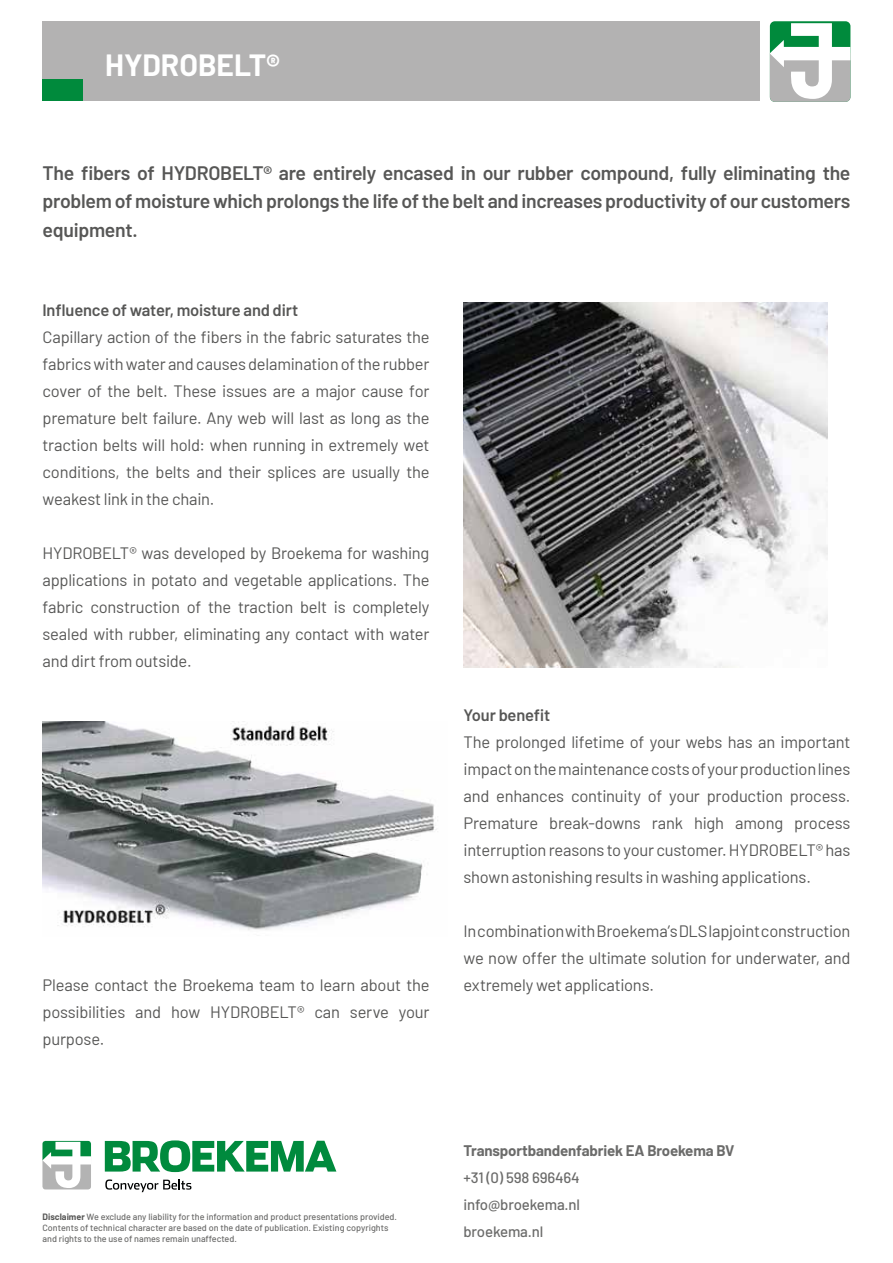
<style>
.page{position:relative;width:893px;height:1263px;background:#fff}
.page>*{position:absolute;margin:0;border:0;box-sizing:border-box;transform-origin:0 0}
.t1{font:700 30px "Barlow";color:#fff}
.t2{font:600 19.5px/28.5px "Barlow";letter-spacing:-.015em;color:#575756;text-align:justify}
.t3{font:16.5px/27px "Barlow";letter-spacing:-.015em;color:#575756;text-align:justify}
.t4{font:600 16.5px "Barlow";letter-spacing:-.01em;color:#575756}
.t5{font:500 15px/27px "Barlow";letter-spacing:-.01em;color:#6b6b6a;text-align:justify}
.t6{font:700 15px "Barlow";letter-spacing:-.01em;color:#6b6b6a}
.t7{font:500 9px/10.8px "Barlow";color:#6b6b6a}
.s1{font-weight:700;color:#575756}
</style>
<div class="page">
<img style="left:43px;top:722px;width:395px;height:208px">
<img style="left:463px;top:302px;width:364px;height:365px">
<div style="left:43px;top:21px;width:717px;height:80px;background:#b3b2b2"></div>
<div style="left:43px;top:79px;width:40px;height:22px;background:#008a3c"></div>
<div style="left:770px;top:21px;width:80px;height:81px;background:#008a3c;border-radius:5px"></div>
<svg style="left:770px;top:23px;width:80px;height:79px"></svg>
<svg style="left:42px;top:1141px;width:49px;height:48px"></svg>
<svg style="left:105px;top:1140px;width:231px;height:32px"></svg>
<svg style="left:105px;top:1179px;width:86px;height:13px"></svg>
<h1 class="t1" style="left:105px;top:43px;width:176px">HYDROBELT®</h1>
<p class="t2" style="left:43px;top:157px;width:809px">The fibers of HYDROBELT® are entirely encased in our rubber compound, fully eliminating the problem of moisture which prolongs the life of the belt and increases productivity of our customers equipment.</p>
<p class="t4" style="left:43px;top:298px;width:257px">Influence of water, moisture and dirt</p>
<p class="t3" style="left:43px;top:322px;width:388px">Capillary action of the fibers in the fabric saturates the fabrics with water and causes delamination of the rubber cover of the belt. These issues are a major cause for premature belt failure. Any web will last as long as the traction belts will hold: when running in extremely wet conditions, the belts and their splices are usually the weakest link in the chain.</p>
<p class="t3" style="left:43px;top:538px;width:388px">HYDROBELT® was developed by Broekema for washing applications in potato and vegetable applications. The fabric construction of the traction belt is completely sealed with rubber, eliminating any contact with water and dirt from outside.</p>
<p class="t3" style="left:43px;top:970px;width:388px">Please contact the Broekema team to learn about the possibilities and how HYDROBELT® can serve your purpose.</p>
<p class="t4" style="left:463px;top:703px;width:88px">Your benefit</p>
<p class="t3" style="left:463px;top:727px;width:388px">The prolonged lifetime of your webs has an important impact on the maintenance costs of your production lines and enhances continuity of your production process.<br>Premature break-downs rank high among process interruption reasons to your customer. HYDROBELT® has shown astonishing results in washing applications.</p>
<p class="t3" style="left:463px;top:916px;width:388px">In combination with Broekema’s DLS lapjoint construction we now offer the ultimate solution for underwater, and extremely wet applications.</p>
<p class="t7" style="left:43px;top:1211px;width:356px"><span class="s1">Disclaimer</span> We exclude any liability for the information and product presentations provided.<br>Contents of technical character are based on the date of publication. Existing copyrights and rights to the use of names remain unaffected.</p>
<p class="t6" style="left:463px;top:1140px;width:272px">Transportbandenfabriek EA Broekema BV</p>
<p class="t5" style="left:463px;top:1163px;width:118px">+31 (0) 598 696464 info@broekema.nl broekema.nl</p>
</div>
